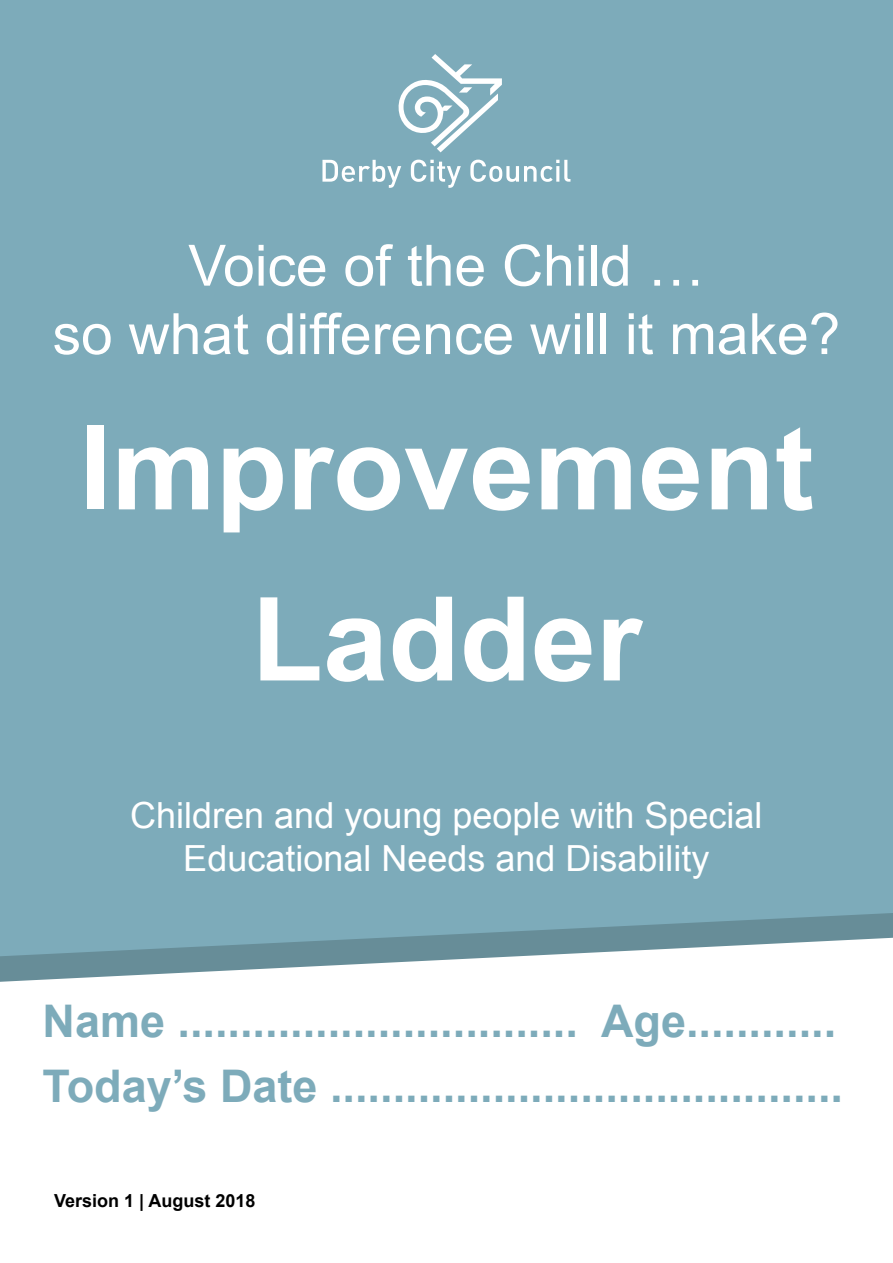
<style>
.page{position:relative;width:893px;height:1263px;background:#fff}
.page>*{position:absolute;margin:0;border:0;box-sizing:border-box;transform-origin:0 0}
.t1{font:700 117px/171px "Arial";color:#fff;text-align:center}
.t2{font:57px/68.4px "Arial";color:#fff;text-align:center}
.t3{font:700 45px/64.5px "Arial";color:#7dabba}
.t4{font:36px/43.2px "Arial";color:#fff;text-align:center}
.t5{font:700 18px "Arial";color:#000}
</style>
<div class="page">
<svg style="left:0;top:956px;width:522px;height:26px"></svg>
<div style="left:0;top:0;width:893px;height:956px;background:#7dabba"></div>
<svg style="left:396px;top:54px;width:106px;height:98px"></svg>
<svg style="left:322px;top:160px;width:79px;height:28px"></svg>
<svg style="left:411px;top:160px;width:50px;height:28px"></svg>
<svg style="left:470px;top:160px;width:100px;height:22px"></svg>
<p class="t2" style="left:53px;top:232px;width:789px">Voice of the Child …<br>so what difference will it make?</p>
<h1 class="t1" style="left:79px;top:386px;width:736px">Improvement<br>Ladder</h1>
<p class="t4" style="left:130px;top:794px;width:634px">Children and young people with Special<br>Educational Needs and Disability</p>
<p class="t3" style="left:43px;top:991px;width:802px">Name ................................ Age............<br>Today’s Date .........................................</p>
<p class="t5" style="left:54px;top:1189px;width:203px">Version 1 | August 2018</p>
</div>
